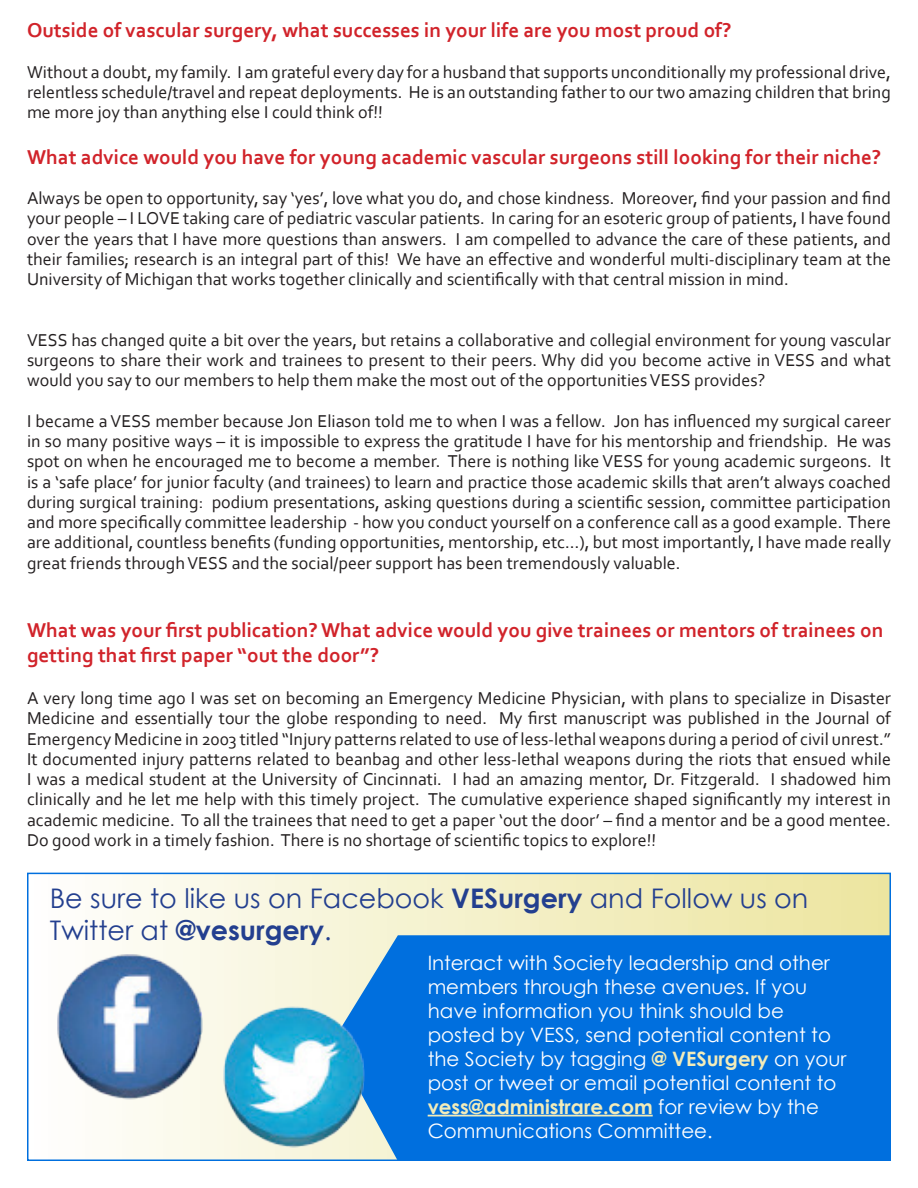
<style>
.page{position:relative;width:918px;height:1188px;background:#fff}
.page>*{position:absolute;margin:0;border:0;box-sizing:border-box;transform-origin:0 0}
.t1{font:27px/32.4px "Century Gothic";color:#233f8f}
.t2{font:700 21px/25.2px "Corbel";color:#d1232a}
.t3{font:19.8px/24px "Century Gothic";color:#fff}
.t4{font:18px/20.2px "Corbel";color:#231f20;text-align:justify}
.s1{font-weight:700}
.s2{font-weight:700;color:#f2ecba}
</style>
<div class="page">
<div style="left:28px;top:873px;width:862px;height:287px;background:linear-gradient(to right,#fefefd,#ece59e)"></div>
<div style="left:333px;top:935px;width:558px;height:226px;background:#006fde"></div>
<hr style="left:428px;top:1115px;width:225px;height:1px;background:#f2ecba">
<img style="left:57px;top:955px;width:145px;height:145px">
<img style="left:224px;top:1007px;width:140px;height:141px">
<p class="t2" style="left:27px;top:17px;width:706px">Outside of vascular surgery, what successes in your life are you most proud of?</p>
<p class="t4" style="left:27px;top:61px;width:866px">Without a doubt, my family. I am grateful every day for a husband that supports unconditionally my professional drive, relentless schedule/travel and repeat deployments. He is an outstanding father to our two amazing children that bring me more joy than anything else I could think of!!</p>
<p class="t2" style="left:27px;top:144px;width:856px">What advice would you have for young academic vascular surgeons still looking for their niche?</p>
<p class="t4" style="left:27px;top:188px;width:866px">Always be open to opportunity, say ‘yes’, love what you do, and chose kindness. Moreover, find your passion and find your people – I LOVE taking care of pediatric vascular patients. In caring for an esoteric group of patients, I have found over the years that I have more questions than answers. I am compelled to advance the care of these patients, and their families; research is an integral part of this! We have an effective and wonderful multi-disciplinary team at the University of Michigan that works together clinically and scientifically with that central mission in mind.</p>
<p class="t4" style="left:27px;top:329px;width:866px">VESS has changed quite a bit over the years, but retains a collaborative and collegial environment for young vascular surgeons to share their work and trainees to present to their peers. Why did you become active in VESS and what would you say to our members to help them make the most out of the opportunities VESS provides?</p>
<p class="t4" style="left:27px;top:410px;width:866px">I became a VESS member because Jon Eliason told me to when I was a fellow. Jon has influenced my surgical career in so many positive ways – it is impossible to express the gratitude I have for his mentorship and friendship. He was spot on when he encouraged me to become a member. There is nothing like VESS for young academic surgeons. It is a ‘safe place’ for junior faculty (and trainees) to learn and practice those academic skills that aren’t always coached during surgical training: podium presentations, asking questions during a scientific session, committee participation and more specifically committee leadership - how you conduct yourself on a conference call as a good example. There are additional, countless benefits (funding opportunities, mentorship, etc…), but most importantly, I have made really great friends through VESS and the social/peer support has been tremendously valuable.</p>
<p class="t2" style="left:27px;top:617px;width:858px">What was your first publication? What advice would you give trainees or mentors of trainees on getting that first paper “out the door”?</p>
<p class="t4" style="left:27px;top:688px;width:866px">A very long time ago I was set on becoming an Emergency Medicine Physician, with plans to specialize in Disaster Medicine and essentially tour the globe responding to need. My first manuscript was published in the Journal of Emergency Medicine in 2003 titled “Injury patterns related to use of less-lethal weapons during a period of civil unrest.” It documented injury patterns related to beanbag and other less-lethal weapons during the riots that ensued while I was a medical student at the University of Cincinnati. I had an amazing mentor, Dr. Fitzgerald. I shadowed him clinically and he let me help with this timely project. The cumulative experience shaped significantly my interest in academic medicine. To all the trainees that need to get a paper ‘out the door’ – find a mentor and be a good mentee.<br>Do good work in a timely fashion. There is no shortage of scientific topics to explore!!</p>
<p class="t1" style="left:50px;top:882px;width:760px">Be sure to like us on Facebook <span class="s1">VESurgery</span> and Follow us on<br>Twitter at <span class="s1">@vesurgery</span>.</p>
<p class="t3" style="left:428px;top:950px;width:420px">Interact with Society leadership and other members through these avenues. If you have information you think should be posted by VESS, send potential content to the Society by tagging <span class="s2">@ VESurgery</span> on your post or tweet or email potential content to <span class="s2">vess@administrare.com</span> for review by the Communications Committee.</p>
</div>
